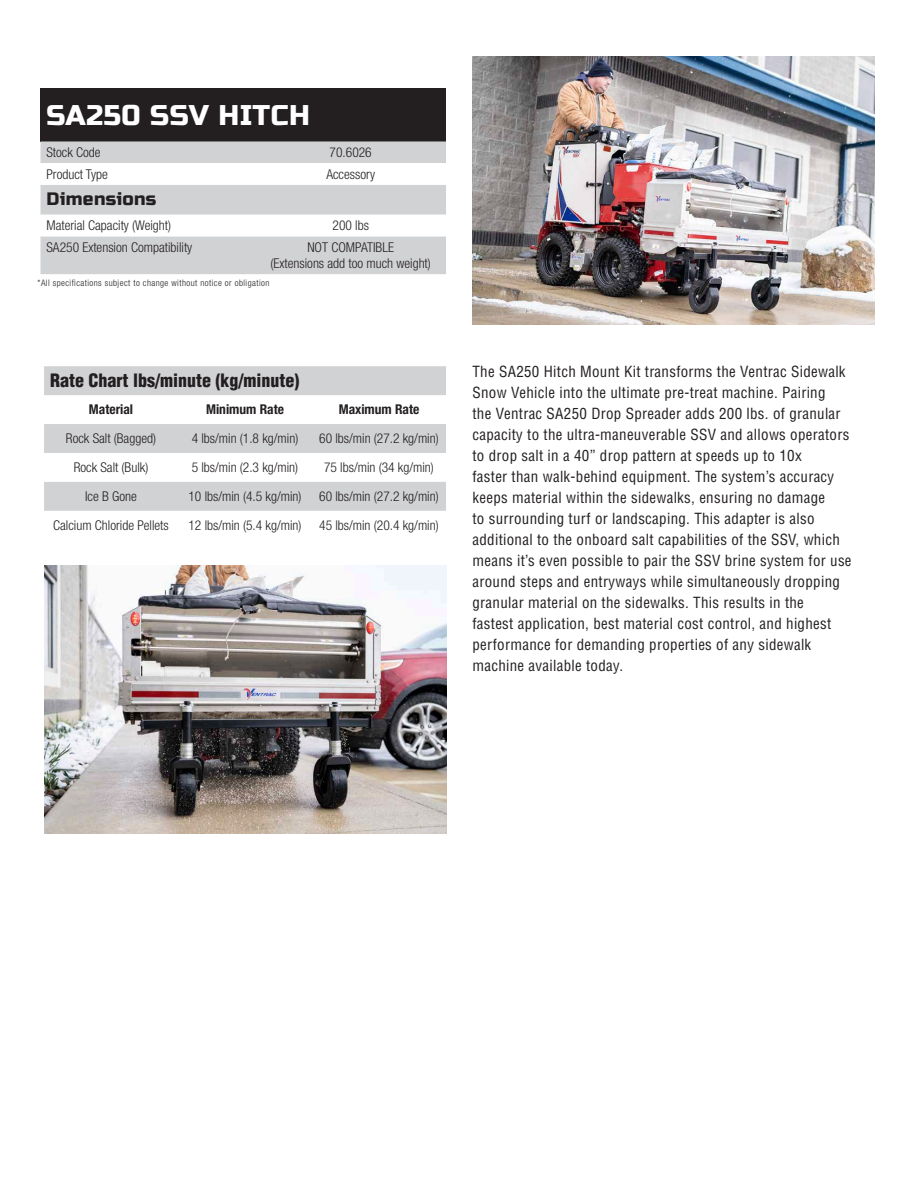
<style>
.page{position:relative;width:918px;height:1188px;background:#fff}
.page>*{position:absolute;margin:0;border:0;box-sizing:border-box;transform-origin:0 0}
.t1{font:28.5px "Russo One";letter-spacing:.02em;color:#fff}
.t2{font:900 condensed 18px "Helvetica LT Std";color:#231f20}
.t3{font:18px "Russo One";letter-spacing:.02em;color:#231f20}
.t4{font:condensed 15px/21px "Helvetica LT Std";letter-spacing:.02em;color:#231f20}
.t5{font:300 condensed 13.5px/16.2px "Helvetica Neue LT Std";color:#231f20;text-align:center}
.t6{font:700 condensed 13.5px "Helvetica Neue LT Std";color:#231f20}
.t7{font:300 condensed 9px "Helvetica Neue LT Std";letter-spacing:.05em;color:#231f20}
</style>
<div class="page">
<svg style="left:44px;top:366px;width:402px;height:145px;fill:#d1d2d4"></svg>
<img style="left:44px;top:566px;width:402px;height:268px">
<div style="left:40px;top:88px;width:406px;height:53px;background:#231f20"></div>
<div style="left:40px;top:141px;width:406px;height:133px;background:#d1d2d4"></div>
<svg style="left:40px;top:163px;width:406px;height:73px"></svg>
<img style="left:472px;top:56px;width:402px;height:268px">
<h1 class="t1" style="left:46px;top:98px;width:265px">SA250 SSV HITCH</h1>
<p class="t5" style="left:46px;top:144px;width:56px">Stock Code</p>
<p class="t5" style="left:330px;top:144px;width:44px">70.6026</p>
<p class="t5" style="left:46px;top:166px;width:63px">Product Type</p>
<p class="t5" style="left:326px;top:166px;width:50px">Accessory</p>
<p class="t3" style="left:46px;top:188px;width:111px">Dimensions</p>
<p class="t5" style="left:46px;top:217px;width:126px">Material Capacity (Weight)</p>
<p class="t5" style="left:333px;top:217px;width:38px">200 lbs</p>
<p class="t5" style="left:46px;top:239px;width:147px">SA250 Extension Compatibility</p>
<p class="t5" style="left:271px;top:239px;width:162px">NOT COMPATIBLE<br>(Extensions add too much weight)</p>
<p class="t7" style="left:38px;top:278px;width:233px">*All specifications subject to change without notice or obligation</p>
<p class="t2" style="left:50px;top:369px;width:251px">Rate Chart lbs/minute (kg/minute)</p>
<p class="t6" style="left:89px;top:402px;width:46px">Material</p>
<p class="t6" style="left:206px;top:402px;width:79px">Minimum Rate</p>
<p class="t6" style="left:339px;top:402px;width:82px">Maximum Rate</p>
<p class="t5" style="left:66px;top:430px;width:92px">Rock Salt (Bagged)</p>
<p class="t5" style="left:192px;top:430px;width:108px">4 lbs/min (1.8 kg/min)</p>
<p class="t5" style="left:319px;top:430px;width:121px">60 lbs/min (27.2 kg/min)</p>
<p class="t5" style="left:74px;top:459px;width:76px">Rock Salt (Bulk)</p>
<p class="t5" style="left:192px;top:459px;width:108px">5 lbs/min (2.3 kg/min)</p>
<p class="t5" style="left:324px;top:459px;width:111px">75 lbs/min (34 kg/min)</p>
<p class="t5" style="left:85px;top:488px;width:53px">Ice B Gone</p>
<p class="t5" style="left:188px;top:488px;width:115px">10 lbs/min (4.5 kg/min)</p>
<p class="t5" style="left:319px;top:488px;width:121px">60 lbs/min (27.2 kg/min)</p>
<p class="t5" style="left:53px;top:517px;width:117px">Calcium Chloride Pellets</p>
<p class="t5" style="left:188px;top:517px;width:115px">12 lbs/min (5.4 kg/min)</p>
<p class="t5" style="left:319px;top:517px;width:121px">45 lbs/min (20.4 kg/min)</p>
<p class="t4" style="left:472px;top:361px;width:381px">The SA250 Hitch Mount Kit transforms the Ventrac Sidewalk Snow Vehicle into the ultimate pre-treat machine. Pairing<br>the Ventrac SA250 Drop Spreader adds 200 lbs. of granular capacity to the ultra-maneuverable SSV and allows operators to drop salt in a 40” drop pattern at speeds up to 10x<br>faster than walk-behind equipment. The system’s accuracy keeps material within the sidewalks, ensuring no damage<br>to surrounding turf or landscaping. This adapter is also additional to the onboard salt capabilities of the SSV, which means it’s even possible to pair the SSV brine system for use around steps and entryways while simultaneously dropping granular material on the sidewalks. This results in the<br>fastest application, best material cost control, and highest performance for demanding properties of any sidewalk machine available today.</p>
</div>
